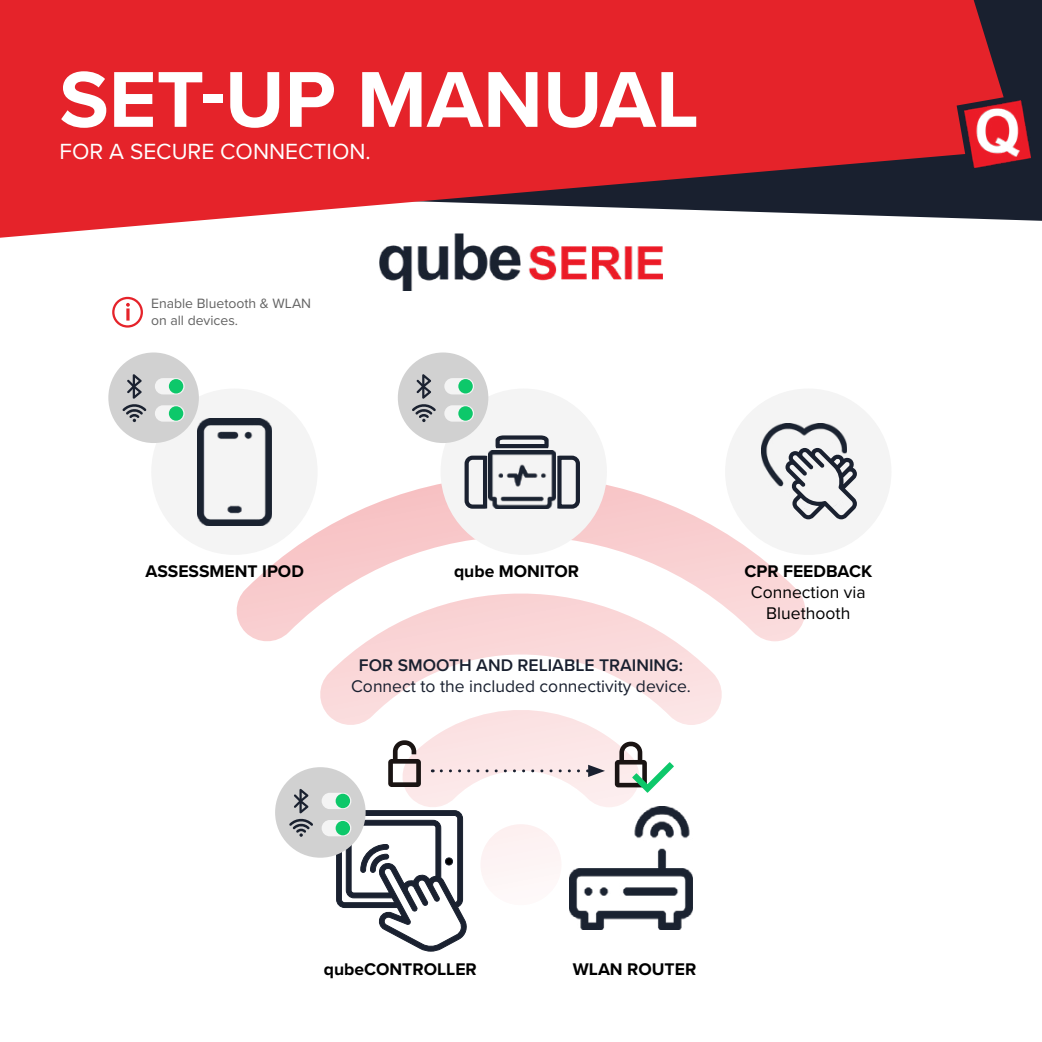
<style>
.page{position:relative;width:1042px;height:1042px;background:#fff}
.page>*{position:absolute;margin:0;border:0;box-sizing:border-box;transform-origin:0 0}
.t1{font:700 82.08px "Proxima Nova";color:#fff}
.t2{font:22.75px "Proxima Nova";color:#fff}
.t3{font:700 17.5px "Proxima Nova";color:#000}
.t4{font:17.5px "Proxima Nova";color:#19202f}
.t5{font:600 17.5px "Proxima Nova";color:#19202f}
.t6{font:17.5px/21px "Proxima Nova";color:#000;text-align:center}
.t7{font:14px/16.8px "Proxima Nova";color:#636363}
</style>
<div class="page">
<svg style="left:320px;top:644px;width:402px;height:81px;fill:#fbe0e1"></svg>
<svg style="left:236px;top:483px;width:569px;height:161px"></svg>
<div style="left:1019px;top:0;width:23px;height:221px;background:#19202f"></div>
<svg style="left:0;top:0;width:1019px;height:238px;fill:#e5232a"></svg>
<svg style="left:956px;top:94px;width:76px;height:76px"></svg>
<img style="left:964px;top:101px;width:67px;height:66px">
<img style="left:379px;top:233px;width:283px;height:57px">
<img style="left:674px;top:808px;width:18px;height:122px">
<svg style="left:336px;top:695px;width:338px;height:257px"></svg>
<div style="left:151px;top:388px;width:167px;height:167px;background:#f4f4f4;border-radius:50%"></div>
<img style="left:198px;top:418px;width:73px;height:107px">
<div style="left:725px;top:388px;width:166px;height:167px;background:#f4f4f4;border-radius:50%"></div>
<img style="left:761px;top:424px;width:85px;height:63px">
<svg style="left:785px;top:448px;width:72px;height:71px"></svg>
<div style="left:440px;top:388px;width:167px;height:167px;background:#f4f4f4;border-radius:50%"></div>
<svg style="left:464px;top:434px;width:116px;height:75px"></svg>
<div style="left:108px;top:352px;width:91px;height:91px;background:#d1d1d1;border-radius:50%"></div>
<svg style="left:122px;top:374px;width:24px;height:48px"></svg>
<svg style="left:155px;top:378px;width:30px;height:16px"></svg>
<div style="left:169px;top:379px;width:14px;height:14px;background:#0dc86a;border-radius:50%"></div>
<div style="left:155px;top:405px;width:30px;height:17px;background:#f4f4f4;border-radius:8px"></div>
<div style="left:169px;top:406px;width:14px;height:15px;background:#0dc86a;border-radius:50%"></div>
<div style="left:398px;top:352px;width:90px;height:91px;background:#d1d1d1;border-radius:50%"></div>
<svg style="left:412px;top:374px;width:24px;height:48px"></svg>
<div style="left:444px;top:378px;width:30px;height:16px;background:#f4f4f4;border-radius:8px"></div>
<div style="left:458px;top:379px;width:15px;height:14px;background:#0dc86a;border-radius:50%"></div>
<div style="left:444px;top:405px;width:30px;height:17px;background:#f4f4f4;border-radius:8px"></div>
<div style="left:458px;top:406px;width:15px;height:15px;background:#0dc86a;border-radius:50%"></div>
<div style="left:112px;top:297px;width:31px;height:31px;border:2px solid #e5232a;border-radius:50%"></div>
<svg style="left:126px;top:303px;width:4px;height:4px"></svg>
<svg style="left:126px;top:308px;width:4px;height:13px"></svg>
<div style="left:275px;top:767px;width:91px;height:91px;background:#d1d1d1;border-radius:50%"></div>
<svg style="left:289px;top:788px;width:24px;height:49px"></svg>
<div style="left:322px;top:793px;width:29px;height:16px;background:#f4f4f4;border-radius:8px"></div>
<div style="left:336px;top:794px;width:14px;height:14px;background:#0dc86a;border-radius:50%"></div>
<div style="left:322px;top:820px;width:29px;height:16px;background:#f4f4f4;border-radius:8px"></div>
<div style="left:336px;top:821px;width:14px;height:14px;background:#0dc86a;border-radius:50%"></div>
<h1 class="t1" style="left:60px;top:38px;width:641px">SET-UP MANUAL</h1>
<h2 class="t2" style="left:60px;top:135px;width:313px">FOR A SECURE CONNECTION.</h2>
<p class="t7" style="left:151px;top:294px;width:162px">Enable Bluetooth &amp; WLAN on all devices.</p>
<p class="t3" style="left:146px;top:558px;width:160px">ASSESSMENT IPOD</p>
<p class="t3" style="left:454px;top:558px;width:127px">qube MONITOR</p>
<p class="t3" style="left:744px;top:558px;width:129px">CPR FEEDBACK</p>
<p class="t6" style="left:751px;top:581px;width:116px">Connection via<br>Bluethooth</p>
<p class="t5" style="left:359px;top:652px;width:325px">FOR SMOOTH AND RELIABLE TRAINING:</p>
<p class="t4" style="left:351px;top:673px;width:341px">Connect to the included connectivity device.</p>
<p class="t3" style="left:324px;top:956px;width:155px">qubeCONTROLLER</p>
<p class="t3" style="left:573px;top:956px;width:125px">WLAN ROUTER</p>
</div>
